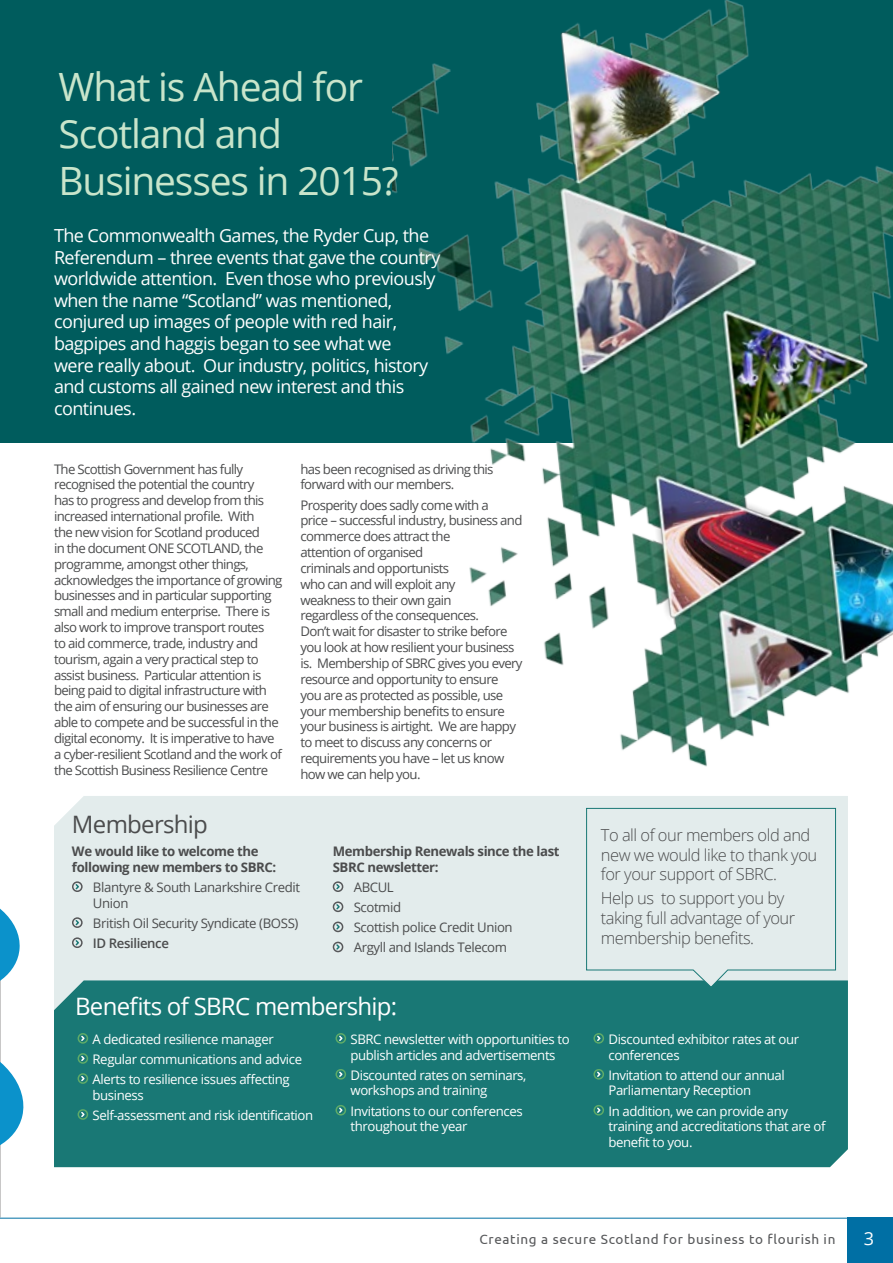
<style>
.page{position:relative;width:893px;height:1263px;background:#fff}
.page>*{position:absolute;margin:0;border:0;box-sizing:border-box;transform-origin:0 0}
.t1{font:39px/46.8px "Open Sans";letter-spacing:-.03em;color:#c9e5cb}
.t2{font:24px "Open Sans";letter-spacing:-.03em;color:#fff}
.t3{font:24px "Open Sans";letter-spacing:-.03em;color:#4b4c4d}
.t4{font:18px/21.6px "Open Sans";letter-spacing:-.03em;color:#fff}
.t5{font:300 16.5px/19.8px "Open Sans";letter-spacing:-.03em;color:#4b4c4d}
.t6{font:13.5px "Ubuntu";letter-spacing:.05em;color:#57585a}
.t7{font:13.2px/15.9px "Open Sans";letter-spacing:-.05em;color:#4b4c4d}
.t8{font:13.2px/15.9px "Open Sans";letter-spacing:-.03em;color:#fff}
.t9{font:13.2px/15.9px "Open Sans";letter-spacing:-.03em;color:#4b4c4d}
.t10{font:700 13.2px/15.9px "Open Sans";letter-spacing:-.03em;color:#4b4c4d}
.t11{font:600 13.2px "Open Sans";letter-spacing:-.03em;color:#4b4c4d}
</style>
<div class="page">
<div style="left:54px;top:796px;width:794px;height:184px;background:#e3ecec"></div>
<div style="left:0;top:0;width:893px;height:442px;background:#005c5d"></div>
<img style="left:392px;top:0;width:501px;height:821px">
<div style="left:54px;top:980px;width:794px;height:187px;background:#197875"></div>
<svg style="left:0;top:1218px;width:848px;height:45px"></svg>
<div style="left:848px;top:1218px;width:45px;height:45px;background:#006fa4"></div>
<svg style="left:81px;top:1036px;width:4px;height:5px"></svg>
<div style="left:78px;top:1033px;width:10px;height:11px;border:2px solid #5eab68;border-radius:50%"></div>
<svg style="left:81px;top:1056px;width:4px;height:5px"></svg>
<div style="left:78px;top:1053px;width:10px;height:11px;border:2px solid #5eab68;border-radius:50%"></div>
<svg style="left:81px;top:1076px;width:4px;height:5px"></svg>
<div style="left:78px;top:1073px;width:10px;height:11px;border:2px solid #5eab68;border-radius:50%"></div>
<svg style="left:81px;top:1112px;width:4px;height:5px"></svg>
<div style="left:78px;top:1109px;width:10px;height:11px;border:2px solid #5eab68;border-radius:50%"></div>
<svg style="left:338px;top:1036px;width:5px;height:5px"></svg>
<div style="left:335px;top:1033px;width:11px;height:11px;border:2px solid #5eab68;border-radius:50%"></div>
<svg style="left:338px;top:1072px;width:5px;height:4px"></svg>
<div style="left:335px;top:1069px;width:11px;height:10px;border:2px solid #5eab68;border-radius:50%"></div>
<svg style="left:338px;top:1108px;width:5px;height:4px"></svg>
<div style="left:335px;top:1105px;width:11px;height:10px;border:2px solid #5eab68;border-radius:50%"></div>
<svg style="left:596px;top:1036px;width:5px;height:5px"></svg>
<div style="left:593px;top:1033px;width:11px;height:11px;border:2px solid #5eab68;border-radius:50%"></div>
<svg style="left:596px;top:1072px;width:5px;height:4px"></svg>
<div style="left:593px;top:1069px;width:11px;height:10px;border:2px solid #5eab68;border-radius:50%"></div>
<svg style="left:596px;top:1108px;width:5px;height:4px"></svg>
<div style="left:593px;top:1105px;width:11px;height:10px;border:2px solid #5eab68;border-radius:50%"></div>
<svg style="left:75px;top:884px;width:5px;height:5px"></svg>
<div style="left:72px;top:881px;width:11px;height:11px;border:2px solid #57585a;border-radius:50%"></div>
<svg style="left:75px;top:920px;width:5px;height:5px"></svg>
<div style="left:72px;top:917px;width:11px;height:11px;border:2px solid #57585a;border-radius:50%"></div>
<svg style="left:75px;top:940px;width:5px;height:5px"></svg>
<div style="left:72px;top:937px;width:11px;height:11px;border:2px solid #57585a;border-radius:50%"></div>
<svg style="left:336px;top:884px;width:4px;height:5px"></svg>
<div style="left:333px;top:881px;width:10px;height:11px;border:2px solid #57585a;border-radius:50%"></div>
<svg style="left:336px;top:904px;width:4px;height:5px"></svg>
<div style="left:333px;top:901px;width:10px;height:11px;border:2px solid #57585a;border-radius:50%"></div>
<svg style="left:336px;top:924px;width:4px;height:5px"></svg>
<div style="left:333px;top:921px;width:10px;height:11px;border:2px solid #57585a;border-radius:50%"></div>
<svg style="left:336px;top:945px;width:4px;height:4px"></svg>
<div style="left:333px;top:942px;width:10px;height:10px;border:2px solid #57585a;border-radius:50%"></div>
<svg style="left:0;top:1030px;width:24px;height:142px"></svg>
<svg style="left:0;top:908px;width:20px;height:107px"></svg>
<svg style="left:586px;top:808px;width:250px;height:180px;background:#d7e5e5"></svg>
<p class="t1" style="left:58px;top:63px;width:342px">What is Ahead for<br>Scotland and<br>Businesses in 2015?</p>
<p class="t4" style="left:54px;top:224px;width:388px">The Commonwealth Games, the Ryder Cup, the Referendum – three events that gave the country worldwide attention. Even those who previously when the name “Scotland” was mentioned, conjured up images of people with red hair, bagpipes and haggis began to see what we<br>were really about. Our industry, politics, history and customs all gained new interest and this continues.</p>
<p class="t7" style="left:54px;top:460px;width:230px">The Scottish Government has fully recognised the potential the country<br>has to progress and develop from this increased international profile. With<br>the new vision for Scotland produced<br>in the document ONE SCOTLAND, the programme, amongst other things, acknowledges the importance of growing businesses and in particular supporting small and medium enterprise. There is also work to improve transport routes<br>to aid commerce, trade, industry and tourism, again a very practical step to assist business. Particular attention is being paid to digital infrastructure with the aim of ensuring our businesses are able to compete and be successful in the digital economy. It is imperative to have a cyber-resilient Scotland and the work of the Scottish Business Resilience Centre</p>
<p class="t7" style="left:300px;top:460px;width:195px">has been recognised as driving this forward with our members.</p>
<p class="t7" style="left:300px;top:496px;width:224px">Prosperity does sadly come with a<br>price – successful industry, business and commerce does attract the<br>attention of organised<br>criminals and opportunists<br>who can and will exploit any<br>weakness to their own gain<br>regardless of the consequences.<br>Don’t wait for disaster to strike before you look at how resilient your business is. Membership of SBRC gives you every resource and opportunity to ensure you are as protected as possible, use your membership benefits to ensure your business is airtight. We are happy to meet to discuss any concerns or requirements you have – let us know how we can help you.</p>
<p class="t3" style="left:72px;top:808px;width:137px">Membership</p>
<p class="t10" style="left:72px;top:843px;width:206px">We would like to welcome the following new members to SBRC:</p>
<p class="t9" style="left:93px;top:879px;width:209px">Blantyre &amp; South Lanarkshire Credit<br>Union</p>
<p class="t9" style="left:93px;top:915px;width:207px">British Oil Security Syndicate (BOSS)</p>
<p class="t11" style="left:93px;top:934px;width:78px">ID Resilience</p>
<p class="t10" style="left:333px;top:843px;width:228px">Membership Renewals since the last<br>SBRC newsletter:</p>
<p class="t7" style="left:354px;top:879px;width:42px">ABCUL</p>
<p class="t9" style="left:354px;top:899px;width:49px">Scotmid</p>
<p class="t9" style="left:354px;top:919px;width:160px">Scottish police Credit Union</p>
<p class="t9" style="left:354px;top:939px;width:155px">Argyll and Islands Telecom</p>
<p class="t2" style="left:75px;top:990px;width:324px">Benefits of SBRC membership:</p>
<p class="t8" style="left:93px;top:1030px;width:183px">A dedicated resilience manager</p>
<p class="t8" style="left:93px;top:1051px;width:211px">Regular communications and advice</p>
<p class="t8" style="left:93px;top:1071px;width:199px">Alerts to resilience issues affecting business</p>
<p class="t8" style="left:93px;top:1107px;width:222px">Self-assessment and risk identification</p>
<p class="t8" style="left:350px;top:1030px;width:221px">SBRC newsletter with opportunities to publish articles and advertisements</p>
<p class="t8" style="left:350px;top:1066px;width:177px">Discounted rates on seminars, workshops and training</p>
<p class="t8" style="left:350px;top:1102px;width:174px">Invitations to our conferences throughout the year</p>
<p class="t5" style="left:601px;top:824px;width:218px">To all of our members old and new we would like to thank you for your support of SBRC.</p>
<p class="t5" style="left:601px;top:888px;width:196px">Help us to support you by taking full advantage of your membership benefits.</p>
<p class="t8" style="left:608px;top:1030px;width:192px">Discounted exhibitor rates at our conferences</p>
<p class="t8" style="left:608px;top:1066px;width:178px">Invitation to attend our annual<br>Parliamentary Reception</p>
<p class="t8" style="left:608px;top:1102px;width:218px">In addition, we can provide any training and accreditations that are of benefit to you.</p>
<p class="t6" style="left:479px;top:1231px;width:357px">Creating a secure Scotland for business to flourish in</p>
<p class="t4" style="left:864px;top:1227px;width:12px">3</p>
</div>
